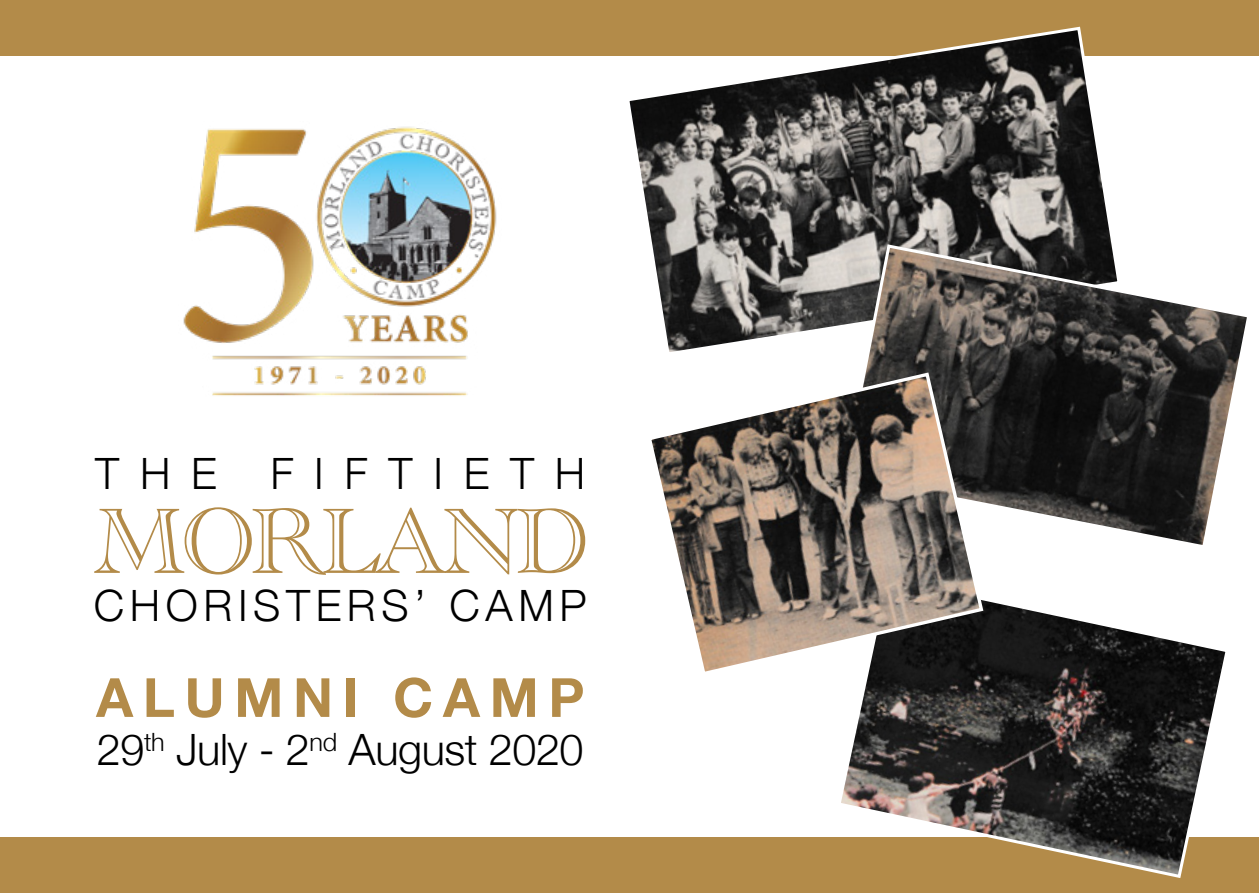
<style>
.page{position:relative;width:1259px;height:893px;background:#fff}
.page>*{position:absolute;margin:0;border:0;box-sizing:border-box;transform-origin:0 0}
.t1{font:96px "Academy Engraved Let Plain";letter-spacing:-.05em;color:#b38b49}
.t2{font:700 54px "Helvetica Neue";letter-spacing:.18em;color:#b38b49}
.t3{font:300 43.2px "Helvetica Neue";letter-spacing:-.01em;color:#000}
.t4{font:300 43.2px "Helvetica Neue";letter-spacing:.13em;color:#000}
.t5{font:300 43.2px "Helvetica Neue";letter-spacing:.48em;color:#000}
</style>
<div class="page">
<div style="left:0;top:0;width:1259px;height:55px;background:#b38b49"></div>
<img style="left:183px;top:127px;width:314px;height:269px">
<div style="left:0;top:838px;width:1259px;height:55px;background:#b38b49"></div>
<svg style="left:624px;top:26px;width:498px;height:326px"></svg>
<svg style="left:840px;top:243px;width:407px;height:302px"></svg>
<svg style="left:835px;top:600px;width:395px;height:278px"></svg>
<svg style="left:651px;top:370px;width:334px;height:307px"></svg>
<p class="t5" style="left:95px;top:439px;width:491px">THE FIFTIETH</p>
<h1 class="t1" style="left:92px;top:470px;width:497px">MORLAND</h1>
<p class="t4" style="left:94px;top:571px;width:494px">CHORISTERS’ CAMP</p>
<p class="t2" style="left:96px;top:655px;width:490px">ALUMNI CAMP</p>
<p class="t3" style="left:97px;top:715px;width:488px">29<sup>th</sup> July - 2<sup>nd</sup> August 2020</p>
</div>
